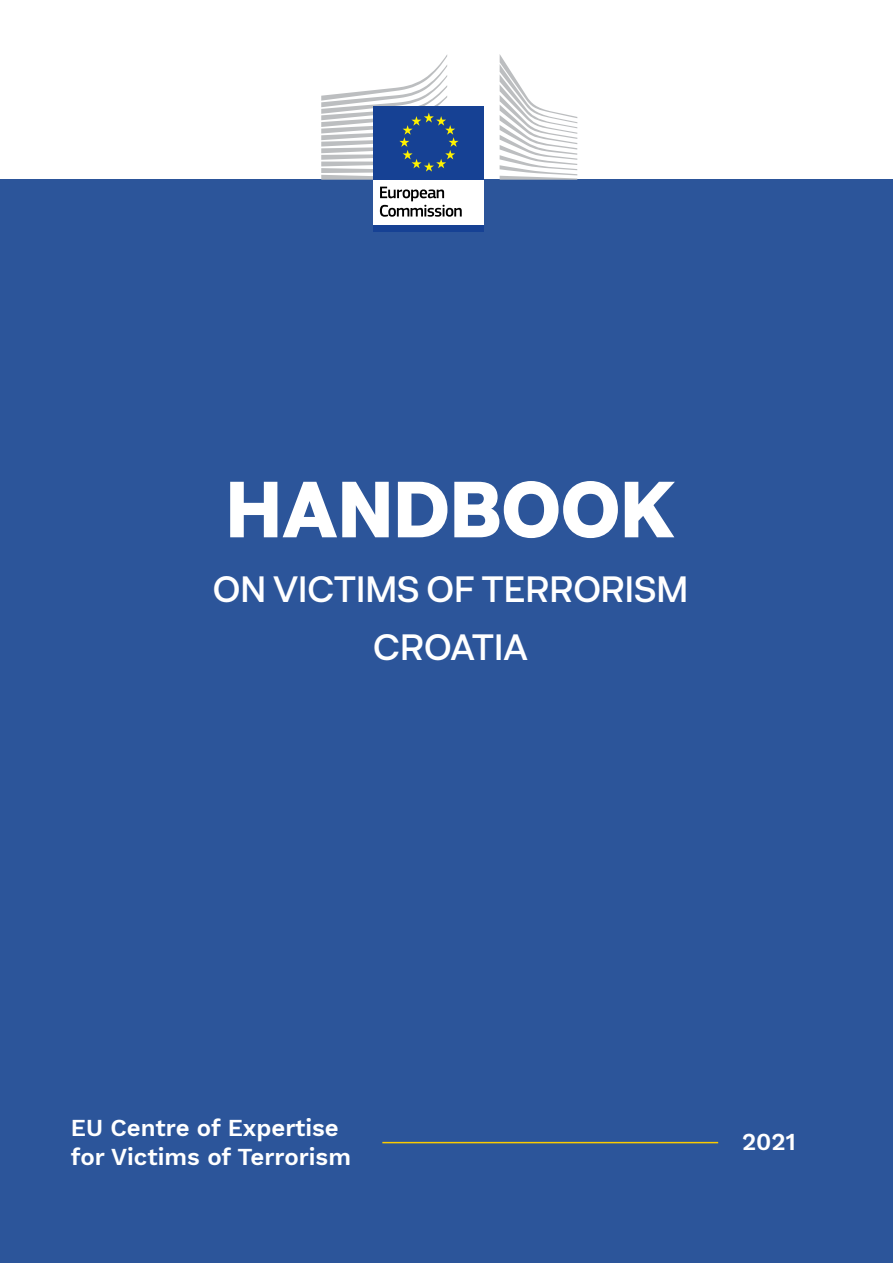
<style>
.page{position:relative;width:893px;height:1263px;background:#fff}
.page>*{position:absolute;margin:0;border:0;box-sizing:border-box;transform-origin:0 0}
.t1{font:800 76.35px "Neurial Grotesk";color:#fff}
.t2{font:500 36px/57.9px "Neurial Grotesk";color:#fff;text-align:center}
.t3{font:600 24px/28.8px "Work Sans";color:#fff}
</style>
<div class="page">
<div style="left:0;top:180px;width:893px;height:1083px;background:#2c559a"></div>
<div style="left:374px;top:177px;width:110px;height:50px;background:#fff"></div>
<div style="left:374px;top:106px;width:110px;height:74px;background:#164194"></div>
<svg style="left:321px;top:55px;width:138px;height:125px"></svg>
<div style="left:374px;top:225px;width:110px;height:6px;background:#164194"></div>
<svg style="left:500px;top:55px;width:77px;height:125px"></svg>
<svg style="left:380px;top:187px;width:82px;height:30px"></svg>
<hr style="left:382px;top:1142px;width:336px;height:1px;background:#fbcb00">
<h1 class="t1" style="left:226px;top:453px;width:452px">HANDBOOK</h1>
<h2 class="t2" style="left:213px;top:558px;width:477px">ON VICTIMS OF TERRORISM<br>CROATIA</h2>
<p class="t3" style="left:71px;top:1112px;width:282px">EU Centre of Expertise for Victims of Terrorism</p>
<p class="t3" style="left:742px;top:1126px;width:55px">2021</p>
</div>
